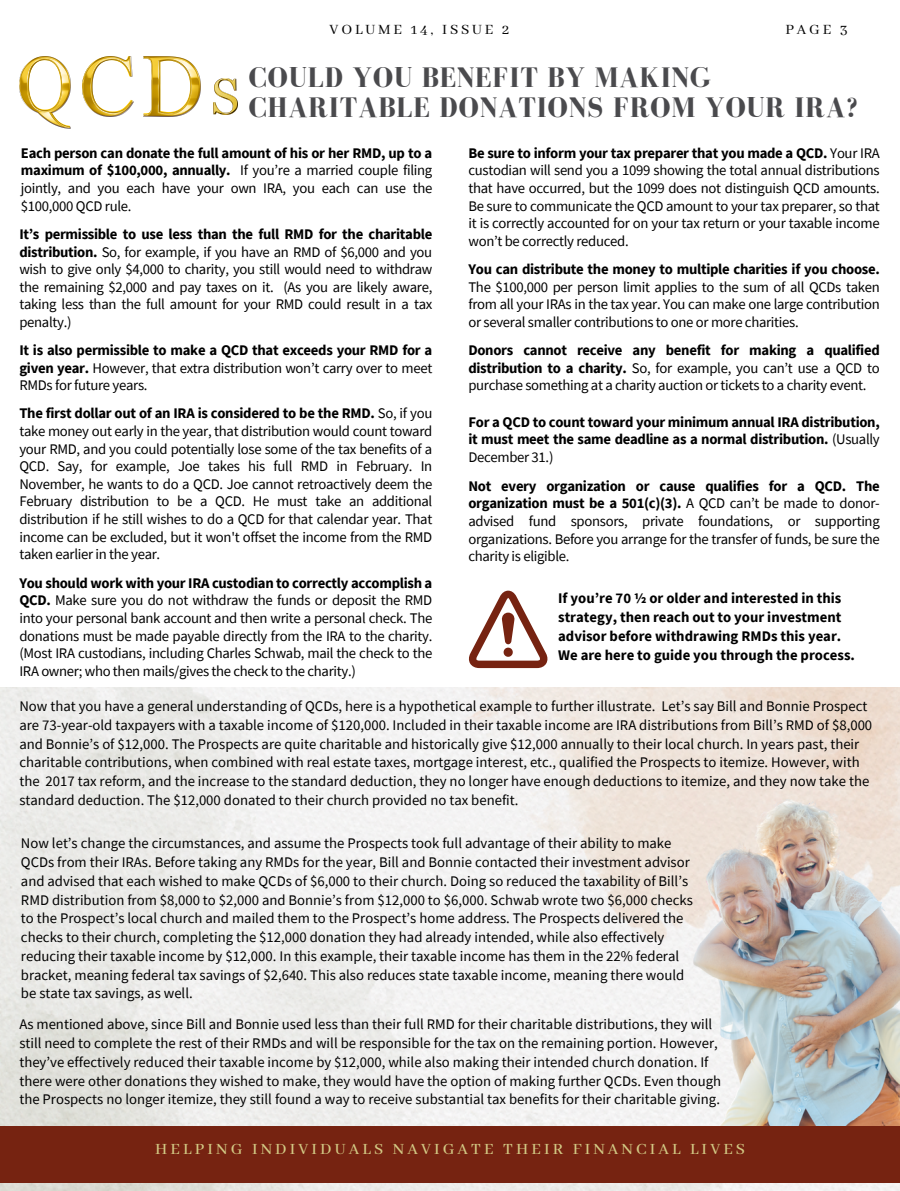
<style>
.page{position:relative;width:900px;height:1191px;background:#fff}
.page>*{position:absolute;margin:0;border:0;box-sizing:border-box;transform-origin:0 0}
.t1{font:700 29.2px/30.8px "Bodoni FLF";letter-spacing:.025em;color:#4a4a4d}
.t2{font:500 17.2px "Abhaya Libre";letter-spacing:.18em;color:#d2c984}
.t3{font:15.6px "Abhaya Libre";letter-spacing:.18em;color:#010101}
.t4{font:14.8px/17.6px "Source Sans Pro";color:#000;text-align:justify}
.t5{font:700 14.8px/18.8px "Source Sans Pro";color:#000;text-align:justify}
.s1{font-weight:700}
.s2{font-weight:400}
</style>
<div class="page">
<img style="left:0;top:688px;width:900px;height:503px">
<img style="left:19px;top:56px;width:51px;height:72px">
<img style="left:82px;top:56px;width:51px;height:60px">
<img style="left:143px;top:56px;width:57px;height:60px">
<img style="left:213px;top:78px;width:24px;height:36px">
<img style="left:691px;top:790px;width:209px;height:337px">
<div style="left:0;top:1127px;width:900px;height:56px;background:#762311"></div>
<svg style="left:468px;top:591px;width:80px;height:77px"></svg>
<p class="t3" style="left:329px;top:21px;width:181px">VOLUME 14, ISSUE 2</p>
<p class="t3" style="left:785px;top:21px;width:64px">PAGE 3</p>
<p class="t1" style="left:249px;top:61px;width:610px">COULD YOU BENEFIT BY MAKING<br>CHARITABLE DONATIONS FROM YOUR IRA?</p>
<p class="t4" style="left:21px;top:144px;width:413px"><span class="s1">Each person can donate the full amount of his or her RMD, up to a maximum of $100,000, annually.</span> If you’re a married couple filing jointly, and you each have your own IRA, you each can use the $100,000 QCD rule.</p>
<h4 class="t4" style="left:468px;top:144px;width:413px"><span class="s1">Be sure to inform your tax preparer that you made a QCD.</span> Your IRA custodian will send you a 1099 showing the total annual distributions that have occurred, but the 1099 does not distinguish QCD amounts.<br>Be sure to communicate the QCD amount to your tax preparer, so that it is correctly accounted for on your tax return or your taxable income won’t be correctly reduced.</h4>
<p class="t4" style="left:468px;top:260px;width:413px"><span class="s1">You can distribute the money to multiple charities if you choose.<br></span>The $100,000 per person limit applies to the sum of all QCDs taken from all your IRAs in the tax year. You can make one large contribution or several smaller contributions to one or more charities.</p>
<p class="t4" style="left:468px;top:341px;width:413px"><span class="s1">Donors cannot receive any benefit for making a qualified distribution to a charity.</span> So, for example, you can’t use a QCD to purchase something at a charity auction or tickets to a charity event.</p>
<p class="t5" style="left:468px;top:413px;width:413px;line-height:17.6px">For a QCD to count toward your minimum annual IRA distribution, it must meet the same deadline as a normal distribution. <span class="s2">(Usually December 31.)</span></p>
<p class="t4" style="left:468px;top:477px;width:413px"><span class="s1">Not every organization or cause qualifies for a QCD. The organization must be a 501(c)(3).</span> A QCD can’t be made to donor&shy;advised fund sponsors, private foundations, or supporting organizations. Before you arrange for the transfer of funds, be sure the charity is eligible.</p>
<p class="t5" style="left:558px;top:589px;width:298px;text-align:left">If you’re 70 ½ or older and interested in this strategy, then reach out to your investment advisor before withdrawing RMDs this year.<br>We are here to guide you through the process.</p>
<p class="t4" style="left:19px;top:225px;width:414px"><span class="s1">It’s permissible to use less than the full RMD for the charitable distribution.</span> So, for example, if you have an RMD of $6,000 and you wish to give only $4,000 to charity, you still would need to withdraw the remaining $2,000 and pay taxes on it. (As you are likely aware, taking less than the full amount for your RMD could result in a tax penalty.)</p>
<p class="t4" style="left:19px;top:341px;width:414px"><span class="s1">It is also permissible to make a QCD that exceeds your RMD for a given year.</span> However, that extra distribution won’t carry over to meet RMDs for future years.</p>
<p class="t4" style="left:19px;top:404px;width:414px"><span class="s1">The first dollar out of an IRA is considered to be the RMD.</span> So, if you take money out early in the year, that distribution would count toward your RMD, and you could potentially lose some of the tax benefits of a QCD. Say, for example, Joe takes his full RMD in February. In November, he wants to do a QCD. Joe cannot retroactively deem the February distribution to be a QCD. He must take an additional distribution if he still wishes to do a QCD for that calendar year. That income can be excluded, but it won't offset the income from the RMD taken earlier in the year.</p>
<p class="t4" style="left:19px;top:574px;width:414px"><span class="s1">You should work with your IRA custodian to correctly accomplish a QCD.</span> Make sure you do not withdraw the funds or deposit the RMD into your personal bank account and then write a personal check. The donations must be made payable directly from the IRA to the charity. (Most IRA custodians, including Charles Schwab, mail the check to the IRA owner; who then mails/gives the check to the charity.)</p>
<h3 class="t4" style="left:19px;top:697px;width:854px;line-height:18.8px;text-align:left">Now that you have a general understanding of QCDs, here is a hypothetical example to further illustrate. Let’s say Bill and Bonnie Prospect are 73-year-old taxpayers with a taxable income of $120,000. Included in their taxable income are IRA distributions from Bill’s RMD of $8,000 and Bonnie’s of $12,000. The Prospects are quite charitable and historically give $12,000 annually to their local church. In years past, their charitable contributions, when combined with real estate taxes, mortgage interest, etc., qualified the Prospects to itemize. However, with the 2017 tax reform, and the increase to the standard deduction, they no longer have enough deductions to itemize, and they now take the standard deduction. The $12,000 donated to their church provided no tax benefit.</h3>
<h2 class="t4" style="left:21px;top:834px;width:673px;line-height:18.8px;text-align:left">Now let’s change the circumstances, and assume the Prospects took full advantage of their ability to make QCDs from their IRAs. Before taking any RMDs for the year, Bill and Bonnie contacted their investment advisor and advised that each wished to make QCDs of $6,000 to their church. Doing so reduced the taxability of Bill’s RMD distribution from $8,000 to $2,000 and Bonnie’s from $12,000 to $6,000. Schwab wrote two $6,000 checks to the Prospect’s local church and mailed them to the Prospect’s home address. The Prospects delivered the checks to their church, completing the $12,000 donation they had already intended, while also effectively reducing their taxable income by $12,000. In this example, their taxable income has them in the 22% federal bracket, meaning federal tax savings of $2,640. This also reduces state taxable income, meaning there would be state tax savings, as well.</h2>
<p class="t4" style="left:19px;top:1015px;width:703px;line-height:18.8px;text-align:left">As mentioned above, since Bill and Bonnie used less than their full RMD for their charitable distributions, they will still need to complete the rest of their RMDs and will be responsible for the tax on the remaining portion. However, they’ve effectively reduced their taxable income by $12,000, while also making their intended church donation. If there were other donations they wished to make, they would have the option of making further QCDs. Even though the Prospects no longer itemize, they still found a way to receive substantial tax benefits for their charitable giving.</p>
<p class="t2" style="left:155px;top:1139px;width:591px">HELPING INDIVIDUALS NAVIGATE THEIR FINANCIAL LIVES</p>
</div>
